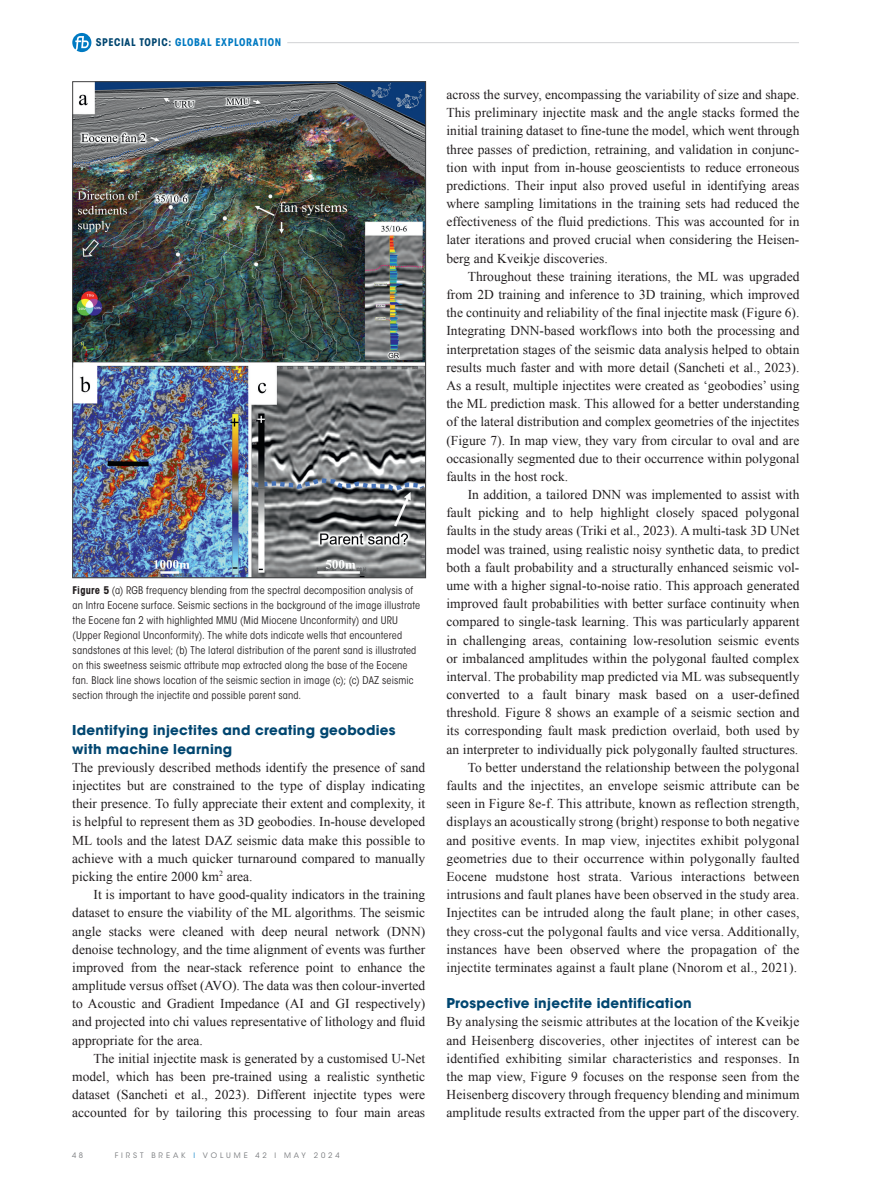
<style>
.page{position:relative;width:893px;height:1191px;background:#fff}
.page>*{position:absolute;margin:0;border:0;box-sizing:border-box;transform-origin:0 0}
._00-FB_BODY_indent{font:13.5px/18.1px "Times New Roman";color:#231f20;text-align:justify}
._00-FB_BODY{font:13.5px/18.1px "Times New Roman";letter-spacing:.005em;color:#231f20;text-align:justify}
._02-HEADER_2{font:700 13.5px/18.1px "ITC Avant Garde Std";letter-spacing:.015em;color:#004670}
._06-CAPTION_black{font:condensed 10.5px/15px "ITC Avant Garde Std";letter-spacing:.015em;color:#231f20}
.t1{font:700 condensed 10.5px "ITC Avant Garde Std";letter-spacing:.055em;color:#007ac2}
.t2{font:7.5px "ITC Avant Garde Std";letter-spacing:.385em;color:#787a7d}
.s1{color:#004670}
.s2{font-weight:700}
.s3{color:#1c8acb}
</style>
<div class="page">
<hr style="left:287px;top:42px;width:512px;height:1px;background:#d1d2d4">
<svg style="left:72px;top:33px;width:19px;height:19px"></svg>
<img style="left:74px;top:83px;width:350px;height:493px">
<p class="t1" style="left:96px;top:36px;width:187px"><span class="s1">SPECIAL TOPIC:</span> GLOBAL EXPLORATION</p>
<p class="_06-CAPTION_black" style="left:73px;top:583px;width:349px"><span class="s2">Figure 5</span> (a) RGB frequency blending from the spectral decomposition analysis of an Intra Eocene surface. Seismic sections in the background of the image illustrate the Eocene fan 2 with highlighted MMU (Mid Miocene Unconformity) and URU (Upper Regional Unconformity). The white dots indicate wells that encountered sandstones at this level; (b) The lateral distribution of the parent sand is illustrated on this sweetness seismic attribute map extracted along the base of the Eocene fan. Black line shows location of the seismic section in image (c); (c) DAZ seismic section through the injectite and possible parent sand.</p>
<p class="_02-HEADER_2" style="left:72px;top:721px;width:325px">Identifying injectites and creating geobodies with machine learning</p>
<p class="_00-FB_BODY" style="left:72px;top:758px;width:354px">The previously described methods identify the presence of sand injectites but are constrained to the type of display indicating their presence. To fully appreciate their extent and complexity, it is helpful to represent them as 3D geobodies. In-house developed ML tools and the latest DAZ seismic data make this possible to achieve with a much quicker turnaround compared to manually picking the entire 2000 km<sup>2</sup> area.</p>
<p class="_00-FB_BODY_indent" style="left:72px;top:885px;width:354px;text-indent:21px">It is important to have good-quality indicators in the training dataset to ensure the viability of the ML algorithms. The seismic angle stacks were cleaned with deep neural network (DNN) denoise technology, and the time alignment of events was further improved from the near-stack reference point to enhance the amplitude versus offset (AVO). The data was then colour-inverted to Acoustic and Gradient Impedance (AI and GI respectively) and projected into chi values representative of lithology and fluid appropriate for the area.</p>
<p class="_00-FB_BODY_indent" style="left:72px;top:1049px;width:354px;text-indent:21px">The initial injectite mask is generated by a customised U-Net model, which has been pre-trained using a realistic synthetic dataset (Sancheti et al., 2023). Different injectite types were accounted for by tailoring this processing to four main areas</p>
<p class="t2" style="left:72px;top:1151px;width:12px">4 8</p>
<p class="t2" style="left:115px;top:1151px;width:226px">FIRST BREAK <span class="s3">I</span> VOLUME 42 I MAY 2024</p>
<p class="_00-FB_BODY_indent" style="left:446px;top:85px;width:354px">across the survey, encompassing the variability of size and shape.<br>This preliminary injectite mask and the angle stacks formed the initial training dataset to fine-tune the model, which went through three passes of prediction, retraining, and validation in conjunc&shy;tion with input from in-house geoscientists to reduce erroneous predictions. Their input also proved useful in identifying areas where sampling limitations in the training sets had reduced the effectiveness of the fluid predictions. This was accounted for in later iterations and proved crucial when considering the Heisen&shy;berg and Kveikje discoveries.</p>
<p class="_00-FB_BODY_indent" style="left:446px;top:267px;width:354px;text-indent:21px">Throughout these training iterations, the ML was upgraded from 2D training and inference to 3D training, which improved the continuity and reliability of the final injectite mask (Figure 6).<br>Integrating DNN-based workflows into both the processing and interpretation stages of the seismic data analysis helped to obtain results much faster and with more detail (Sancheti et al., 2023).<br>As a result, multiple injectites were created as ‘geobodies’ using the ML prediction mask. This allowed for a better understanding of the lateral distribution and complex geometries of the injectites (Figure 7). In map view, they vary from circular to oval and are occasionally segmented due to their occurrence within polygonal faults in the host rock.</p>
<p class="_00-FB_BODY_indent" style="left:446px;top:485px;width:355px;text-indent:21px">In addition, a tailored DNN was implemented to assist with fault picking and to help highlight closely spaced polygonal faults in the study areas (Triki et al., 2023). A multi-task 3D UNet model was trained, using realistic noisy synthetic data, to predict both a fault probability and a structurally enhanced seismic vol&shy;ume with a higher signal-to-noise ratio. This approach generated improved fault probabilities with better surface continuity when compared to single-task learning. This was particularly apparent in challenging areas, containing low-resolution seismic events or imbalanced amplitudes within the polygonal faulted complex interval. The probability map predicted via ML was subsequently converted to a fault binary mask based on a user-defined threshold. Figure 8 shows an example of a seismic section and its corresponding fault mask prediction overlaid, both used by an interpreter to individually pick polygonally faulted structures.</p>
<p class="_00-FB_BODY_indent" style="left:446px;top:758px;width:354px;text-indent:21px">To better understand the relationship between the polygonal faults and the injectites, an envelope seismic attribute can be seen in Figure 8e-f. This attribute, known as reflection strength, displays an acoustically strong (bright) response to both negative and positive events. In map view, injectites exhibit polygonal geometries due to their occurrence within polygonally faulted Eocene mudstone host strata. Various interactions between intrusions and fault planes have been observed in the study area.<br>Injectites can be intruded along the fault plane; in other cases, they cross-cut the polygonal faults and vice versa. Additionally, instances have been observed where the propagation of the injectite terminates against a fault plane (Nnorom et al., 2021).</p>
<p class="_02-HEADER_2" style="left:446px;top:994px;width:247px">Prospective injectite identification</p>
<p class="_00-FB_BODY" style="left:446px;top:1012px;width:354px">By analysing the seismic attributes at the location of the Kveikje and Heisenberg discoveries, other injectites of interest can be identified exhibiting similar characteristics and responses. In the map view, Figure 9 focuses on the response seen from the Heisenberg discovery through frequency blending and minimum amplitude results extracted from the upper part of the discovery.</p>
</div>
